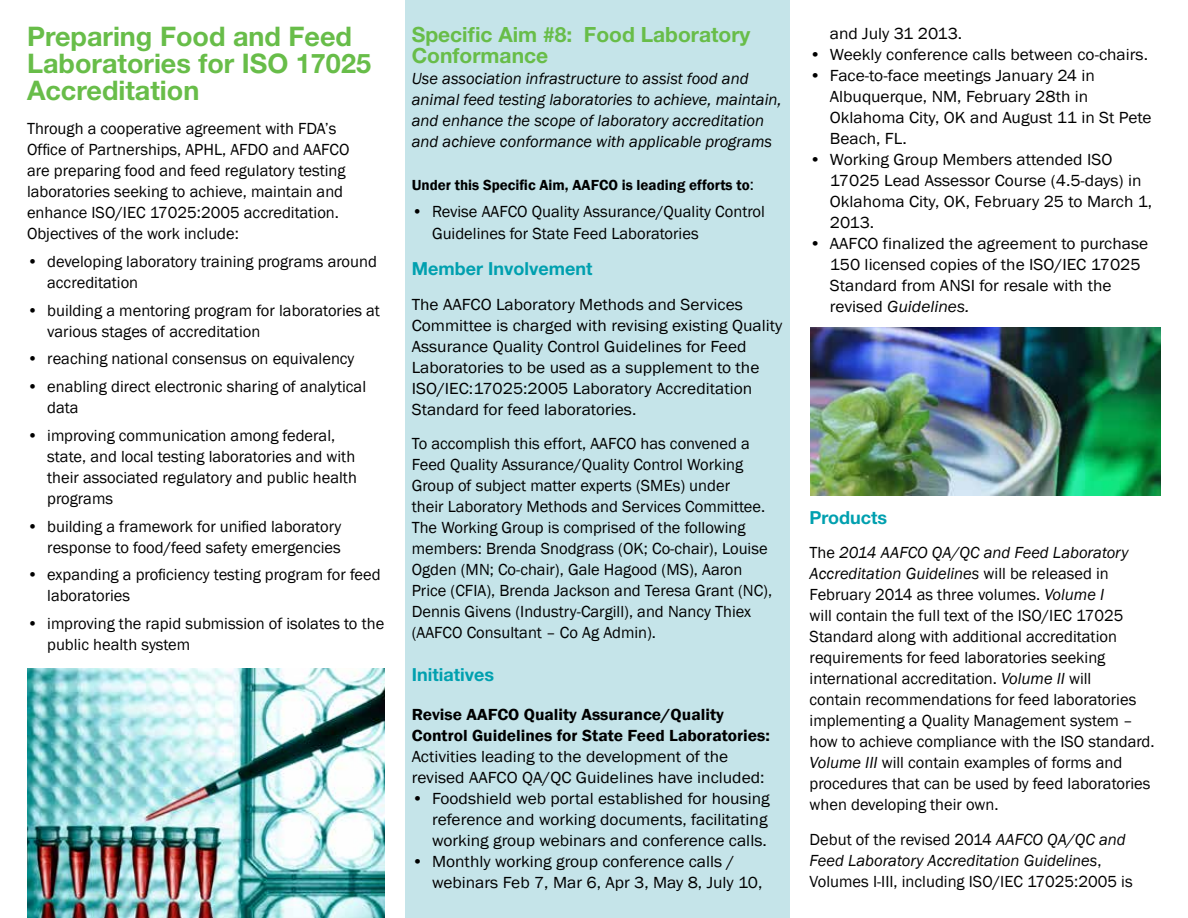
<style>
.page{position:relative;width:1188px;height:918px;background:#fff}
.page>*{position:absolute;margin:0;border:0;box-sizing:border-box;transform-origin:0 0}
.t1{font:700 27px/27px "Helvetica Neue LT Std";color:#68bd49}
.t2{font:700 21px/21px "Helvetica Neue LT Std";color:#68bd49}
.t3{font:700 18px "Helvetica Neue LT Std";color:#00a0af}
.t4{font:16.5px/21px "Franklin Gothic";color:#000}
.t5{font:16.5px/21px "Franklin Gothic";color:#000;scale:1.06 1}
.t6{font:italic 16.5px/21px "Franklin Gothic";color:#000}
.t7{font:600 16.5px/21px "Franklin Gothic";color:#000;scale:1.06 1}
.t8{font:600 15px "Franklin Gothic";color:#000}
.s1{font-weight:400;font-size:16.5px}
.s2{font-style:italic}
</style>
<div class="page">
<div style="left:405px;top:0;width:385px;height:918px;background:#c5e4e9"></div>
<img style="left:27px;top:668px;width:358px;height:250px">
<img style="left:810px;top:327px;width:351px;height:169px">
<h1 class="t1" style="left:27px;top:23px;width:346px">Preparing Food and Feed<br>Laboratories for ISO 17025<br>Accreditation</h1>
<p class="t4" style="left:27px;top:118px;width:324px">Through a cooperative agreement with FDA’s Office of Partnerships, APHL, AFDO and AAFCO are preparing food and feed regulatory testing laboratories seeking to achieve, maintain and enhance ISO/IEC 17025:2005 accreditation.<br>Objectives of the work include:</p>
<p class="t4" style="left:47px;top:251px;width:331px;text-indent:-20px">• developing laboratory training programs around accreditation</p>
<p class="t4" style="left:47px;top:300px;width:334px;text-indent:-20px">• building a mentoring program for laboratories at various stages of accreditation</p>
<p class="t4" style="left:27px;top:349px;width:329px">• reaching national consensus on equivalency</p>
<p class="t4" style="left:47px;top:376px;width:320px;text-indent:-20px">• enabling direct electronic sharing of analytical data</p>
<p class="t4" style="left:47px;top:425px;width:311px;text-indent:-20px">• improving communication among federal, state, and local testing laboratories and with their associated regulatory and public health programs</p>
<p class="t4" style="left:27px;top:516px;width:316px;text-align:right">• building a framework for unified laboratory response to food/feed safety emergencies</p>
<p class="t4" style="left:47px;top:565px;width:335px;text-indent:-20px">• expanding a proficiency testing program for feed laboratories</p>
<p class="t4" style="left:47px;top:613px;width:339px;text-indent:-20px">• improving the rapid submission of isolates to the public health system</p>
<p class="t2" style="left:412px;top:24px;width:340px">Specific Aim #8: Food Laboratory<br>Conformance</p>
<p class="t6" style="left:412px;top:68px;width:372px">Use association infrastructure to assist food and animal feed testing laboratories to achieve, maintain, and enhance the scope of laboratory accreditation and achieve conformance with applicable programs</p>
<p class="t8" style="left:412px;top:175px;width:344px">Under this Specific Aim, AAFCO is leading efforts to<span class="s1">:</span></p>
<p class="t4" style="left:432px;top:202px;width:334px;text-indent:-20px">• Revise AAFCO Quality Assurance/Quality Control<br>Guidelines for State Feed Laboratories</p>
<p class="t3" style="left:412px;top:258px;width:182px">Member Involvement</p>
<p class="t5" style="left:412px;top:294px;width:351px">The AAFCO Laboratory Methods and Services Committee is charged with revising existing Quality Assurance Quality Control Guidelines for Feed Laboratories to be used as a supplement to the ISO/IEC:17025:2005 Laboratory Accreditation Standard for feed laboratories.</p>
<p class="t4" style="left:412px;top:433px;width:362px">To accomplish this effort, AAFCO has convened a Feed Quality Assurance/Quality Control Working Group of subject matter experts (SMEs) under<br>their Laboratory Methods and Services Committee.<br>The Working Group is comprised of the following members: Brenda Snodgrass (OK; Co-chair), Louise Ogden (MN; Co-chair), Gale Hagood (MS), Aaron Price (CFIA), Brenda Jackson and Teresa Grant (NC), Dennis Givens (Industry-Cargill), and Nancy Thiex (AAFCO Consultant – Co Ag Admin).</p>
<p class="t3" style="left:412px;top:664px;width:84px">Initiatives</p>
<p class="t7" style="left:412px;top:704px;width:339px">Revise AAFCO Quality Assurance/Quality<br>Control Guidelines for State Feed Laboratories:</p>
<p class="t5" style="left:412px;top:747px;width:334px">Activities leading to the development of the revised AAFCO QA/QC Guidelines have included:</p>
<p class="t5" style="left:432px;top:789px;width:320px;text-indent:-20px">• Foodshield web portal established for housing reference and working documents, facilitating working group webinars and conference calls.</p>
<p class="t5" style="left:432px;top:852px;width:313px;text-indent:-20px">• Monthly working group conference calls / webinars Feb 7, Mar 6, Apr 3, May 8, July 10,</p>
<p class="t5" style="left:830px;top:23px;width:126px">and July 31 2013.</p>
<p class="t5" style="left:810px;top:44px;width:321px">• Weekly conference calls between co-chairs.</p>
<p class="t5" style="left:830px;top:65px;width:305px;text-indent:-20px">• Face-to-face meetings January 24 in<br>Albuquerque, NM, February 28th in<br>Oklahoma City, OK and August 11 in St Pete<br>Beach, FL.</p>
<p class="t5" style="left:830px;top:149px;width:306px;text-indent:-20px">• Working Group Members attended ISO<br>17025 Lead Assessor Course (4.5-days) in<br>Oklahoma City, OK, February 25 to March 1,<br>2013.</p>
<p class="t5" style="left:830px;top:233px;width:302px;text-indent:-20px">• AAFCO finalized the agreement to purchase 150 licensed copies of the ISO/IEC 17025<br>Standard from ANSI for resale with the revised <span class="s2">Guidelines.</span></p>
<p class="t3" style="left:810px;top:506px;width:79px">Products</p>
<p class="t4" style="left:810px;top:542px;width:346px">The <span class="s2">2014 AAFCO QA/QC and Feed Laboratory Accreditation Guidelines</span> will be released in February 2014 as three volumes. <span class="s2">Volume I<br></span>will contain the full text of the ISO/IEC 17025<br>Standard along with additional accreditation requirements for feed laboratories seeking international accreditation. <span class="s2">Volume II</span> will<br>contain recommendations for feed laboratories implementing a Quality Management system – how to achieve compliance with the ISO standard.<br><span class="s2">Volume III</span> will contain examples of forms and procedures that can be used by feed laboratories when developing their own.</p>
<p class="t4" style="left:810px;top:829px;width:325px">Debut of the revised 2014 <span class="s2">AAFCO QA/QC and<br>Feed Laboratory Accreditation Guidelines</span>,<br>Volumes I-III, including ISO/IEC 17025:2005 is</p>
</div>
